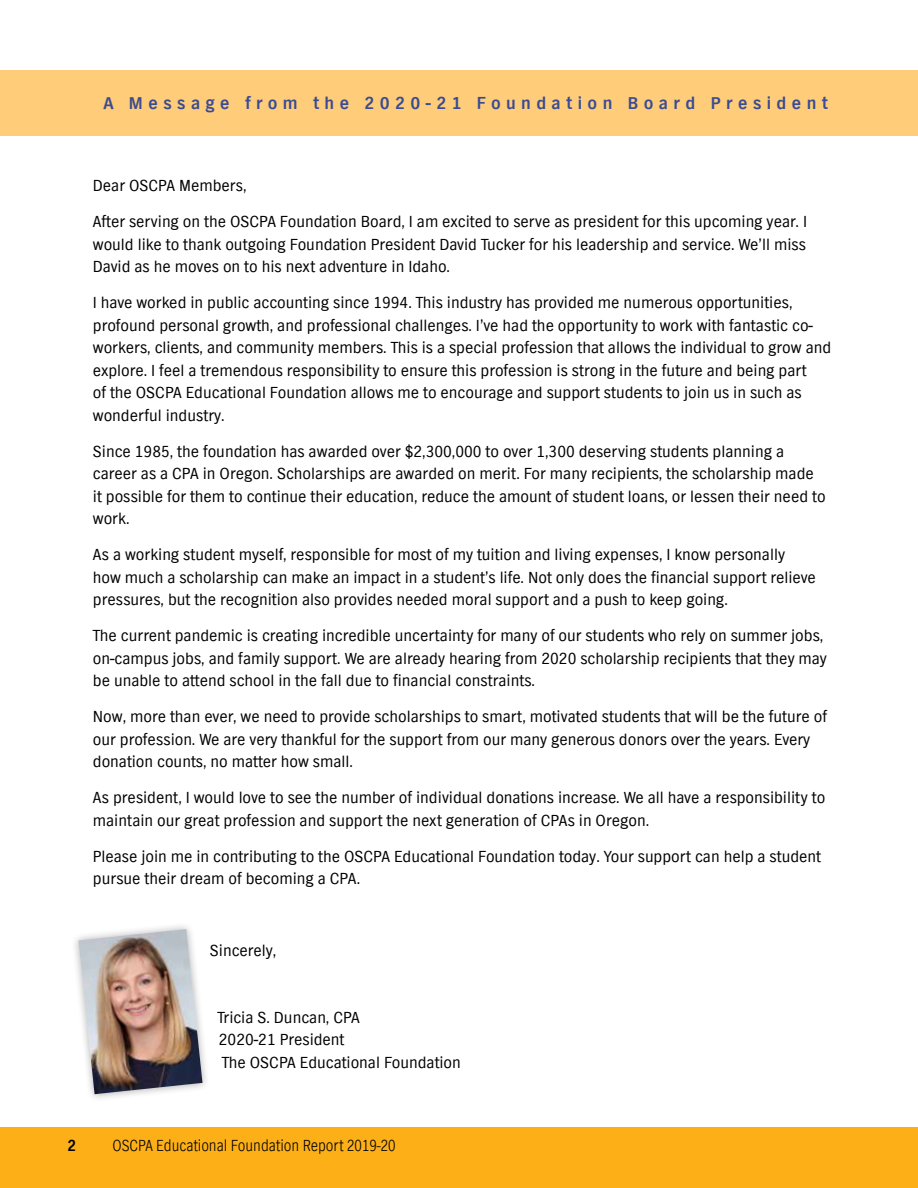
<style>
.page{position:relative;width:918px;height:1188px;background:#fff}
.page>*{position:absolute;margin:0;border:0;box-sizing:border-box;transform-origin:0 0}
.t1{font:700 18px "TV Nord EF";letter-spacing:.3em;color:#394b93}
.t2{font:16.5px/22.5px "TV Nord EF";color:#000}
.t3{font:300 16.5px "TV Nord EF";color:#000;scale:.9 1}
.t4{font:700 16.5px "TV Nord EF";color:#000;scale:.95 1}
</style>
<div class="page">
<div style="left:0;top:1127px;width:918px;height:61px;background:#fcaf17"></div>
<div style="left:0;top:70px;width:918px;height:66px;background:#ffcd7a"></div>
<div style="left:71px;top:921px;width:139px;height:181px;background:#000;opacity:.3"></div>
<img style="left:78px;top:929px;width:124px;height:165px">
<p class="t1" style="left:103px;top:93px;width:726px">A Message from the 2020-21 Foundation Board President</p>
<p class="t2" style="left:93px;top:168px;width:716px;line-height:36px">Dear OSCPA Members,<br>After serving on the OSCPA Foundation Board, I am excited to serve as president for this upcoming year. I</p>
<p class="t2" style="left:93px;top:233px;width:715px">would like to thank outgoing Foundation President David Tucker for his leadership and service. We’ll miss<br>David as he moves on to his next adventure in Idaho.</p>
<p class="t2" style="left:93px;top:292px;width:740px">I have worked in public accounting since 1994. This industry has provided me numerous opportunities, profound personal growth, and professional challenges. I’ve had the opportunity to work with fantastic co&shy;workers, clients, and community members. This is a special profession that allows the individual to grow and explore. I feel a tremendous responsibility to ensure this profession is strong in the future and being part<br>of the OSCPA Educational Foundation allows me to encourage and support students to join us in such as wonderful industry.</p>
<p class="t2" style="left:93px;top:440px;width:734px">Since 1985, the foundation has awarded over $2,300,000 to over 1,300 deserving students planning a career as a CPA in Oregon. Scholarships are awarded on merit. For many recipients, the scholarship made it possible for them to continue their education, reduce the amount of student loans, or lessen their need to work.</p>
<p class="t2" style="left:93px;top:544px;width:725px">As a working student myself, responsible for most of my tuition and living expenses, I know personally how much a scholarship can make an impact in a student’s life. Not only does the financial support relieve pressures, but the recognition also provides needed moral support and a push to keep going.</p>
<p class="t2" style="left:93px;top:625px;width:736px">The current pandemic is creating incredible uncertainty for many of our students who rely on summer jobs, on-campus jobs, and family support. We are already hearing from 2020 scholarship recipients that they may be unable to attend school in the fall due to financial constraints.</p>
<p class="t2" style="left:93px;top:706px;width:736px">Now, more than ever, we need to provide scholarships to smart, motivated students that will be the future of our profession. We are very thankful for the support from our many generous donors over the years. Every donation counts, no matter how small.</p>
<p class="t2" style="left:93px;top:787px;width:734px">As president, I would love to see the number of individual donations increase. We all have a responsibility to maintain our great profession and support the next generation of CPAs in Oregon.</p>
<p class="t2" style="left:93px;top:846px;width:730px">Please join me in contributing to the OSCPA Educational Foundation today. Your support can help a student pursue their dream of becoming a CPA.</p>
<p class="t2" style="left:210px;top:940px;width:68px">Sincerely,</p>
<p class="t2" style="left:217px;top:1007px;width:245px">Tricia S. Duncan, CPA<br>2020-21 President<br>The OSCPA Educational Foundation</p>
<p class="t4" style="left:68px;top:1136px;width:11px">2</p>
<p class="t3" style="left:113px;top:1136px;width:316px">OSCPA Educational Foundation Report 2019-20</p>
</div>
